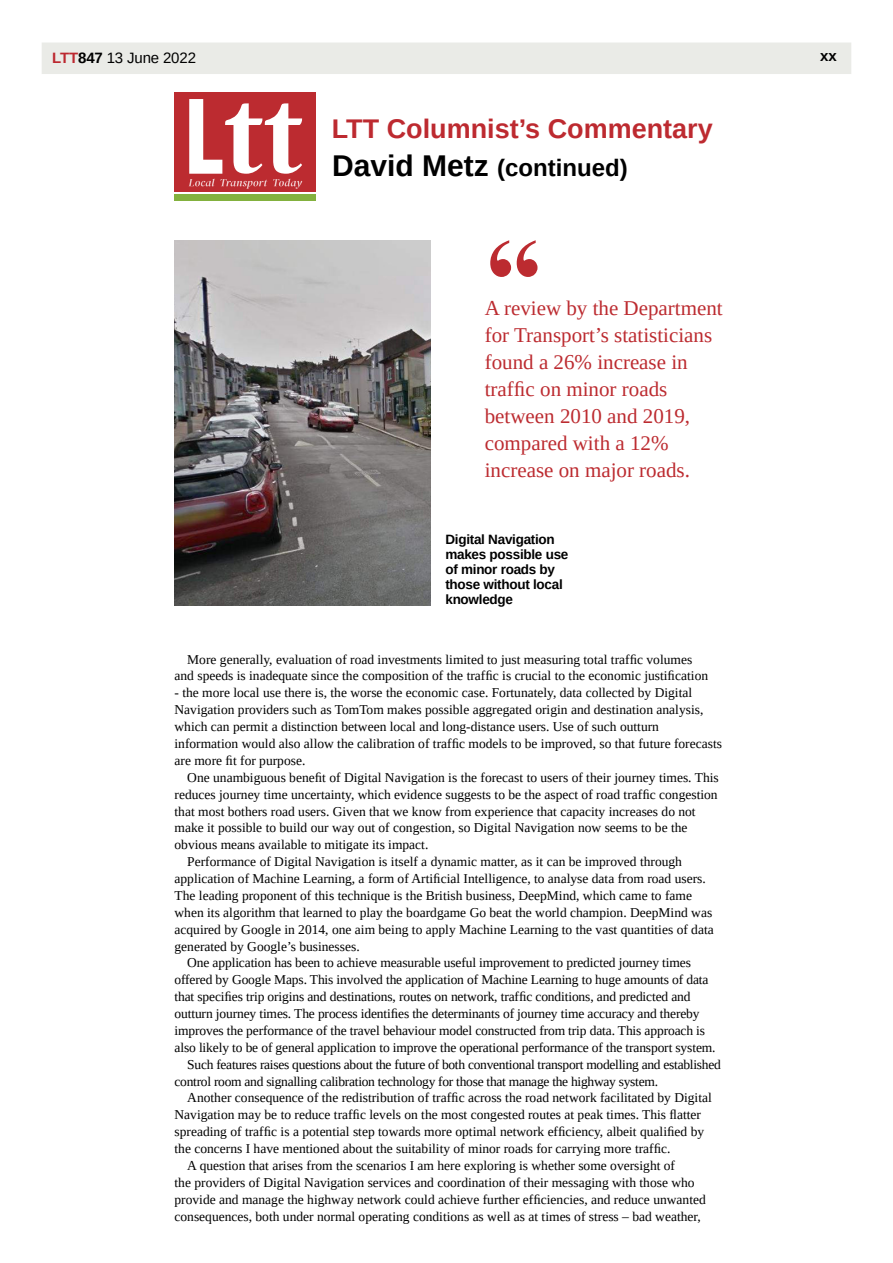
<style>
.page{position:relative;width:893px;height:1263px;background:#fff}
.page>*{position:absolute;margin:0;border:0;box-sizing:border-box;transform-origin:0 0}
.t1{font:700 112.5px "Times New Roman";color:#bc2b30}
.t2{font:700 27px "Liberation Sans";color:#bd2a30}
.t3{font:700 24px "Liberation Sans";color:#000}
.t4{font:21px/27px "Liberation Serif";color:#bc2b30}
.t5{font:15px "Liberation Sans";letter-spacing:-.01em;color:#000}
.t6{font:700 15px "Liberation Sans";color:#000}
.t7{font:13.5px/16.8px "Liberation Serif";color:#000;text-align:center}
.t8{font:13.5px "Liberation Serif";letter-spacing:-.02em;color:#000}
.t9{font:700 13.5px/15px "Liberation Sans";letter-spacing:-.02em;color:#000}
.s1{font-weight:700;color:#bc2830}
.s2{font-weight:700}
.s3{font-size:30px}
</style>
<div class="page">
<div style="left:42px;top:43px;width:809px;height:31px;background:#eaebe7"></div>
<div style="left:175px;top:92px;width:141px;height:100px;background:#bc2b30"></div>
<div style="left:175px;top:194px;width:141px;height:7px;background:#83b13e"></div>
<svg style="left:189px;top:99px;width:113px;height:90px"></svg>
<img style="left:174px;top:240px;width:257px;height:366px">
<p class="t5" style="left:52px;top:48px;width:145px"><span class="s1">LTT</span><span class="s2">847</span> 13 June 2022</p>
<h2 class="t2" style="left:332px;top:110px;width:383px">LTT Columnist’s Commentary</h2>
<h3 class="t3" style="left:332px;top:151px;width:297px"><span class="s3">David Metz</span> (continued)</h3>
<h1 class="t1" style="left:486px;top:201px;width:58px">“</h1>
<h3 class="t4" style="left:485px;top:294px;width:239px">A review by the Department for Transport’s statisticians found a 26% increase in traffic on minor roads between 2010 and 2019, compared with a 12% increase on major roads.</h3>
<p class="t9" style="left:445px;top:532px;width:124px">Digital Navigation makes possible use of minor roads by those without local knowledge</p>
<p class="t7" style="left:175px;top:651px;width:535px">More generally, evaluation of road investments limited to just measuring total traffic volumes<br>and speeds is inadequate since the composition of the traffic is crucial to the economic justification</p>
<p class="t7" style="left:175px;top:684px;width:549px;text-align:left">- the more local use there is, the worse the economic case. Fortunately, data collected by Digital Navigation providers such as TomTom makes possible aggregated origin and destination analysis, which can permit a distinction between local and long-distance users. Use of such outturn information would also allow the calibration of traffic models to be improved, so that future forecasts are more fit for purpose.</p>
<p class="t7" style="left:187px;top:769px;width:533px">One unambiguous benefit of Digital Navigation is the forecast to users of their journey times. This</p>
<p class="t7" style="left:175px;top:786px;width:545px">reduces journey time uncertainty, which evidence suggests to be the aspect of road traffic congestion</p>
<p class="t7" style="left:175px;top:802px;width:523px">that most bothers road users. Given that we know from experience that capacity increases do not</p>
<p class="t7" style="left:175px;top:819px;width:514px">make it possible to build our way out of congestion, so Digital Navigation now seems to be the</p>
<p class="t7" style="left:175px;top:836px;width:255px">obvious means available to mitigate its impact.</p>
<p class="t7" style="left:187px;top:853px;width:496px">Performance of Digital Navigation is itself a dynamic matter, as it can be improved through</p>
<p class="t7" style="left:175px;top:870px;width:533px">application of Machine Learning, a form of Artificial Intelligence, to analyse data from road users.</p>
<p class="t7" style="left:175px;top:887px;width:519px">The leading proponent of this technique is the British business, DeepMind, which came to fame</p>
<p class="t7" style="left:175px;top:904px;width:539px">when its algorithm that learned to play the boardgame Go beat the world champion. DeepMind was</p>
<p class="t7" style="left:175px;top:921px;width:541px">acquired by Google in 2014, one aim being to apply Machine Learning to the vast quantities of data</p>
<p class="t7" style="left:175px;top:937px;width:187px">generated by Google’s businesses.</p>
<p class="t7" style="left:187px;top:954px;width:505px">One application has been to achieve measurable useful improvement to predicted journey times</p>
<p class="t7" style="left:175px;top:971px;width:535px">offered by Google Maps. This involved the application of Machine Learning to huge amounts of data</p>
<p class="t7" style="left:175px;top:988px;width:518px">that specifies trip origins and destinations, routes on network, traffic conditions, and predicted and</p>
<p class="t7" style="left:175px;top:1005px;width:527px">outturn journey times. The process identifies the determinants of journey time accuracy and thereby</p>
<p class="t7" style="left:175px;top:1022px;width:532px">improves the performance of the travel behaviour model constructed from trip data. This approach is</p>
<p class="t7" style="left:175px;top:1039px;width:542px">also likely to be of general application to improve the operational performance of the transport system.</p>
<p class="t8" style="left:187px;top:1055px;width:535px">Such features raises questions about the future of both conventional transport modelling and established</p>
<p class="t8" style="left:175px;top:1072px;width:485px">control room and signalling calibration technology for those that manage the highway system.</p>
<p class="t7" style="left:187px;top:1089px;width:526px">Another consequence of the redistribution of traffic across the road network facilitated by Digital</p>
<p class="t7" style="left:175px;top:1106px;width:528px">Navigation may be to reduce traffic levels on the most congested routes at peak times. This flatter</p>
<p class="t7" style="left:175px;top:1123px;width:531px">spreading of traffic is a potential step towards more optimal network efficiency, albeit qualified by</p>
<p class="t7" style="left:175px;top:1140px;width:498px">the concerns I have mentioned about the suitability of minor roads for carrying more traffic.</p>
<p class="t7" style="left:187px;top:1157px;width:489px">A question that arises from the scenarios I am here exploring is whether some oversight of</p>
<p class="t7" style="left:175px;top:1174px;width:522px">the providers of Digital Navigation services and coordination of their messaging with those who</p>
<p class="t7" style="left:175px;top:1191px;width:533px">provide and manage the highway network could achieve further efficiencies, and reduce unwanted</p>
<p class="t7" style="left:175px;top:1207px;width:528px">consequences, both under normal operating conditions as well as at times of stress – bad weather,</p>
<p class="t6" style="left:820px;top:46px;width:18px">xx</p>
</div>
